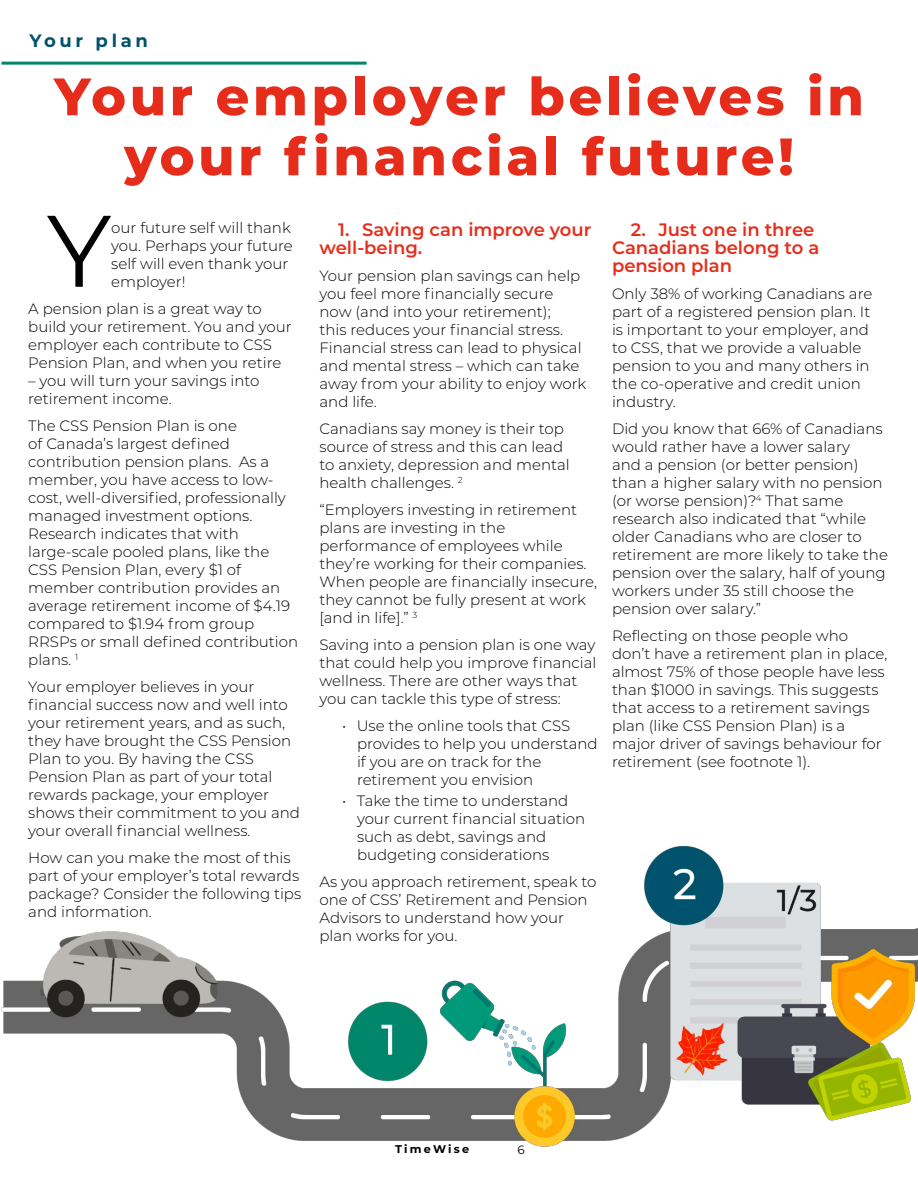
<style>
.page{position:relative;width:918px;height:1188px;background:#fff}
.page>*{position:absolute;margin:0;border:0;box-sizing:border-box;transform-origin:0 0}
.t1{font:101.4px "Montserrat";color:#000}
.t2{font:800 52.5px/60px "Montserrat";letter-spacing:.07em;color:#e62d1b;text-align:center}
.t3{font:600 18px/18px "Montserrat";color:#e62d1b}
.t4{font:700 18px "Montserrat";letter-spacing:.2em;color:#00526c}
.t5{font:300 15px/18px "Montserrat";color:#000}
.t6{font:12px "Montserrat";color:#000}
.t7{font:700 11.25px "Montserrat";letter-spacing:.2em;color:#000}
</style>
<div class="page">
<img style="left:2px;top:845px;width:916px;height:302px">
<hr style="left:2px;top:62px;width:365px;height:3px;background:#00866a">
<p class="t4" style="left:30px;top:28px;width:120px">Your plan</p>
<h2 class="t2" style="left:54px;top:64px;width:811px">Your employer believes in your financial future!</h2>
<h1 class="t1" style="left:47px;top:181px;width:66px">Y</h1>
<p class="t5" style="left:111px;top:218px;width:183px">our future self will thank you. Perhaps your future self will even thank your employer!</p>
<p class="t5" style="left:28px;top:299px;width:265px">A pension plan is a great way to build your retirement. You and your employer each contribute to CSS<br>Pension Plan, and when you retire</p>
<p class="t5" style="left:28px;top:371px;width:233px">– you will turn your savings into retirement income.</p>
<p class="t5" style="left:28px;top:416px;width:271px">The CSS Pension Plan is one<br>of Canada’s largest defined contribution pension plans. As a member, you have access to low&shy;cost, well-diversified, professionally managed investment options.<br>Research indicates that with large-scale pooled plans, like the<br>CSS Pension Plan, every $1 of member contribution provides an average retirement income of $4.19 compared to $1.94 from group<br>RRSPs or small defined contribution plans. <sup>1</sup></p>
<p class="t5" style="left:28px;top:677px;width:273px">Your employer believes in your financial success now and well into your retirement years, and as such, they have brought the CSS Pension<br>Plan to you. By having the CSS<br>Pension Plan as part of your total rewards package, your employer shows their commitment to you and your overall financial wellness.</p>
<p class="t5" style="left:28px;top:848px;width:275px">How can you make the most of this part of your employer’s total rewards package? Consider the following tips and information.</p>
<p class="t3" style="left:320px;top:219px;width:273px;text-indent:19px">1. Saving can improve your well-being.</p>
<p class="t5" style="left:320px;top:266px;width:268px">Your pension plan savings can help you feel more financially secure now (and into your retirement);<br>this reduces your financial stress.<br>Financial stress can lead to physical and mental stress – which can take away from your ability to enjoy work and life.</p>
<p class="t5" style="left:320px;top:419px;width:252px">Canadians say money is their top source of stress and this can lead to anxiety, depression and mental health challenges. <sup>2</sup></p>
<p class="t5" style="left:320px;top:500px;width:279px">“Employers investing in retirement plans are investing in the performance of employees while they’re working for their companies.<br>When people are financially insecure, they cannot be fully present at work [and in life].” <sup>3</sup></p>
<p class="t5" style="left:320px;top:635px;width:279px">Saving into a pension plan is one way that could help you improve financial wellness. There are other ways that you can tackle this type of stress:</p>
<p class="t5" style="left:357px;top:716px;width:242px;text-indent:-15px">• Use the online tools that CSS provides to help you understand if you are on track for the retirement you envision</p>
<p class="t5" style="left:357px;top:791px;width:230px;text-indent:-15px">• Take the time to understand your current financial situation such as debt, savings and budgeting considerations</p>
<p class="t5" style="left:320px;top:872px;width:278px">As you approach retirement, speak to one of CSS’ Retirement and Pension<br>Advisors to understand how your plan works for you.</p>
<p class="t3" style="left:612px;top:219px;width:209px;text-indent:19px">2. Just one in three<br>Canadians belong to a pension plan</p>
<p class="t5" style="left:612px;top:284px;width:262px">Only 38% of working Canadians are part of a registered pension plan. It is important to your employer, and to CSS, that we provide a valuable pension to you and many others in the co-operative and credit union industry.</p>
<p class="t5" style="left:612px;top:419px;width:277px">Did you know that 66% of Canadians would rather have a lower salary<br>and a pension (or better pension) than a higher salary with no pension (or worse pension)?<sup>4</sup> That same research also indicated that “while older Canadians who are closer to retirement are more likely to take the pension over the salary, half of young workers under 35 still choose the pension over salary.”</p>
<p class="t5" style="left:612px;top:626px;width:277px">Reflecting on those people who don’t have a retirement plan in place, almost 75% of those people have less than $1000 in savings. This suggests that access to a retirement savings plan (like CSS Pension Plan) is a major driver of savings behaviour for retirement (see footnote 1).</p>
<p class="t7" style="left:395px;top:1141px;width:76px">TimeWise</p>
<p class="t6" style="left:517px;top:1142px;width:9px">6</p>
</div>
